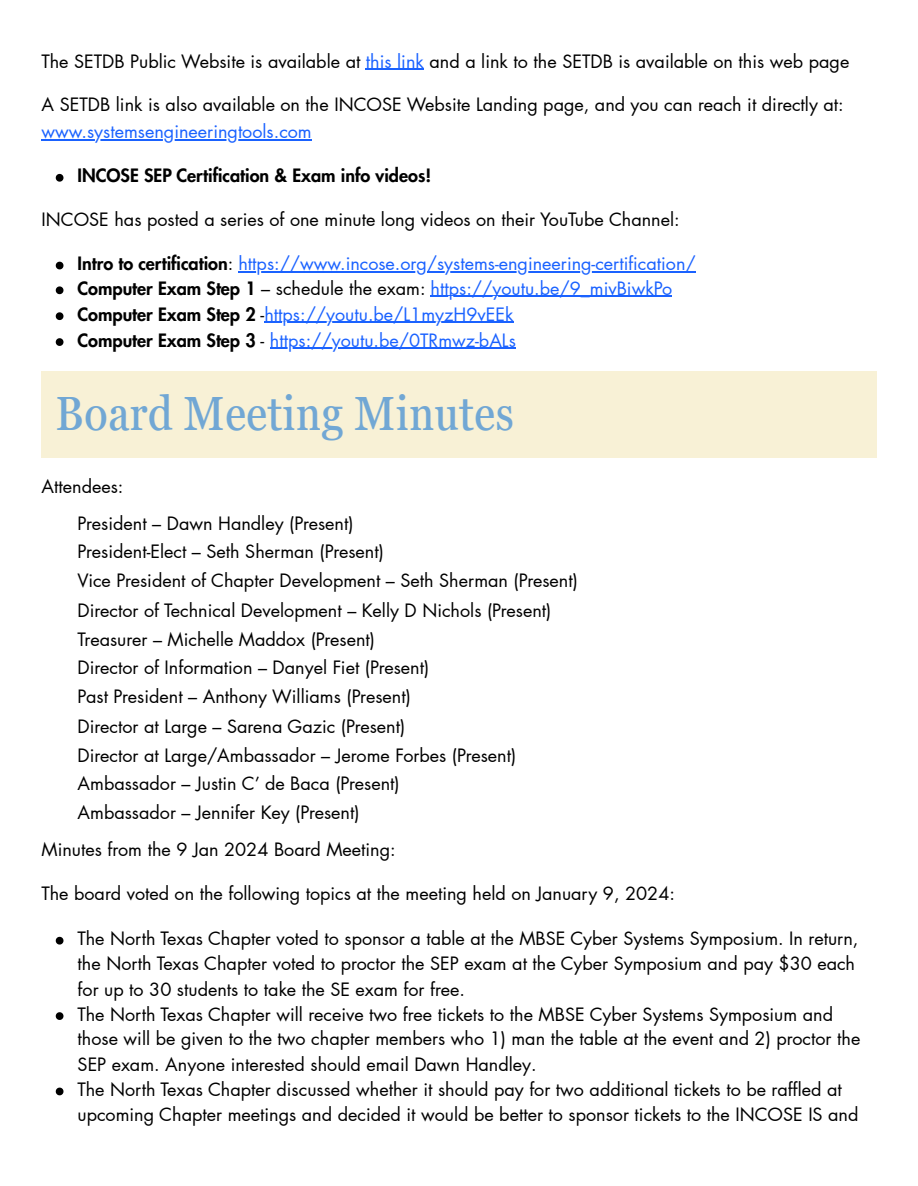
<style>
.page{position:relative;width:918px;height:1186px;background:#fff}
.page>*{position:absolute;margin:0;border:0;box-sizing:border-box;transform-origin:0 0}
.t1{font:condensed 48px "Georgia Pro";color:#71a7d4}
.t2{font:18px/25.3px "Futura LT Pro";color:#000}
.t3{font:18px "Futura LT Pro";color:#1a62ff}
.t4{font:800 18px "Futura LT Pro";color:#000}
.s1{color:#1a62ff}
.s2{font-weight:800;color:#000}
.s3{color:#000}
</style>
<div class="page">
<hr style="left:366px;top:69px;width:58px;height:1px;background:#1a62ff">
<hr style="left:42px;top:139px;width:270px;height:2px;background:#1a62ff">
<svg style="left:56px;top:174px;width:7px;height:8px"></svg>
<svg style="left:56px;top:262px;width:7px;height:7px"></svg>
<hr style="left:238px;top:271px;width:458px;height:1px;background:#1a62ff">
<svg style="left:56px;top:286px;width:7px;height:8px"></svg>
<hr style="left:431px;top:296px;width:241px;height:1px;background:#1a62ff">
<svg style="left:56px;top:312px;width:7px;height:8px"></svg>
<hr style="left:264px;top:322px;width:250px;height:1px;background:#1a62ff">
<svg style="left:56px;top:338px;width:7px;height:8px"></svg>
<hr style="left:270px;top:348px;width:246px;height:1px;background:#1a62ff">
<div style="left:42px;top:371px;width:834px;height:86px;background:#f8f1d6"></div>
<svg style="left:56px;top:937px;width:7px;height:7px"></svg>
<svg style="left:56px;top:1012px;width:7px;height:8px"></svg>
<svg style="left:56px;top:1087px;width:7px;height:8px"></svg>
<p class="t2" style="left:42px;top:49px;width:809px">The SETDB Public Website is available at <span class="s1">this link</span> and a link to the SETDB is available on this web page</p>
<p class="t2" style="left:42px;top:92px;width:804px;line-height:27px">A SETDB link is also available on the INCOSE Website Landing page, and you can reach it directly at: <span class="s1">www.systemsengineeringtools.com</span></p>
<p class="t4" style="left:78px;top:167px;width:355px">INCOSE SEP Certification &amp; Exam info videos!</p>
<p class="t2" style="left:42px;top:208px;width:640px">INCOSE has posted a series of one minute long videos on their YouTube Channel:</p>
<p class="t3" style="left:78px;top:255px;width:620px"><span class="s2">Intro to certification</span><span class="s3">:</span> https://www.incose.org/systems-engineering-certifi cation/</p>
<p class="t3" style="left:78px;top:280px;width:596px"><span class="s2">Computer Exam Step 1</span> <span class="s3">– schedule the exam:</span> https://youtu.be/9_mivBiwkPo</p>
<p class="t3" style="left:78px;top:306px;width:437px"><span class="s2">Computer Exam Step 2</span> <span class="s3">-</span>https://youtu.be/L1myzH9vEEk</p>
<p class="t3" style="left:78px;top:332px;width:440px"><span class="s2">Computer Exam Step 3</span> <span class="s3">-</span> https://youtu.be/0TRmwz-bALs</p>
<p class="t1" style="left:55px;top:386px;width:461px">Board Meeting Minutes</p>
<p class="t2" style="left:42px;top:474px;width:83px">Attendees:</p>
<p class="t2" style="left:78px;top:511px;width:277px">President – Dawn Handley (Present)</p>
<p class="t2" style="left:78px;top:539px;width:308px">President-Elect – Seth Sherman (Present)</p>
<p class="t2" style="left:78px;top:569px;width:502px">Vice President of Chapter Development – Seth Sherman (Present)</p>
<p class="t2" style="left:78px;top:598px;width:475px">Director of Technical Development – Kelly D Nichols (Present)</p>
<p class="t2" style="left:78px;top:627px;width:299px">Treasurer – Michelle Maddox (Present)</p>
<p class="t2" style="left:78px;top:655px;width:353px">Director of Information – Danyel Fiet (Present)</p>
<p class="t2" style="left:78px;top:685px;width:335px">Past President – Anthony Williams (Present)</p>
<p class="t2" style="left:78px;top:714px;width:329px">Director at Large – Sarena Gazic (Present)</p>
<p class="t2" style="left:78px;top:743px;width:440px">Director at Large/Ambassador – Jerome Forbes (Present)</p>
<p class="t2" style="left:78px;top:771px;width:324px">Ambassador – Justin C’ de Baca (Present)</p>
<p class="t2" style="left:78px;top:800px;width:283px">Ambassador – Jennifer Key (Present)</p>
<p class="t2" style="left:42px;top:838px;width:356px">Minutes from the 9 Jan 2024 Board Meeting:</p>
<p class="t2" style="left:42px;top:881px;width:635px">The board voted on the following topics at the meeting held on January 9, 2024:</p>
<p class="t2" style="left:78px;top:926px;width:782px">The North Texas Chapter voted to sponsor a table at the MBSE Cyber Systems Symposium. In return, the North Texas Chapter voted to proctor the SEP exam at the Cyber Symposium and pay $30 each for up to 30 students to take the SE exam for free.</p>
<p class="t2" style="left:78px;top:1002px;width:784px">The North Texas Chapter will receive two free tickets to the MBSE Cyber Systems Symposium and those will be given to the two chapter members who 1) man the table at the event and 2) proctor the<br>SEP exam. Anyone interested should email Dawn Handley.</p>
<p class="t2" style="left:78px;top:1078px;width:782px;line-height:24.8px">The North Texas Chapter discussed whether it should pay for two additional tickets to be raffled at upcoming Chapter meetings and decided it would be better to sponsor tickets to the INCOSE IS and</p>
</div>
